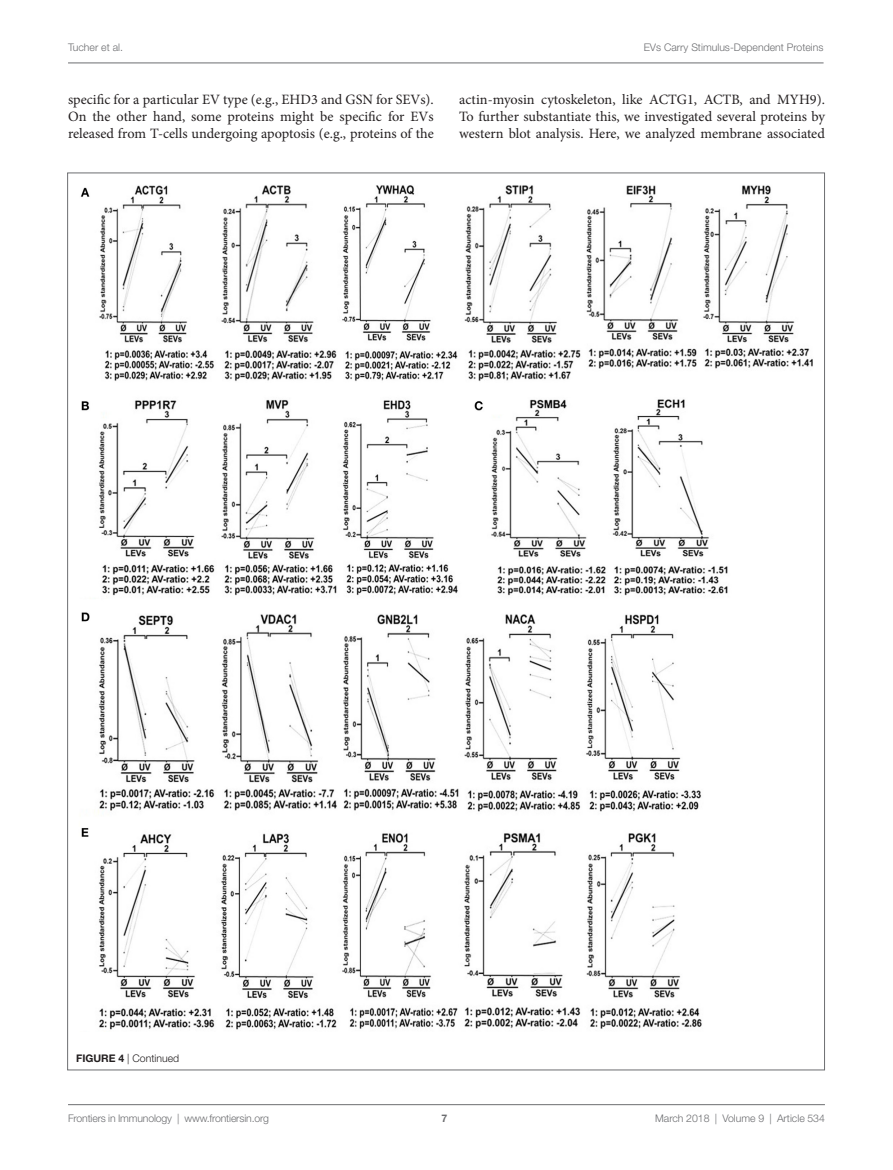
<style>
.page{position:relative;width:893px;height:1170px;background:#fff}
.page>*{position:absolute;margin:0;border:0;box-sizing:border-box;transform-origin:0 0}
.t1{font:14.25px/17.2px "Minion Pro";letter-spacing:-.005em;color:#231f20;text-align:justify}
.t2{font:300 10.5px "Helvetica Neue LT Std";color:#6c6d70}
.t3{font:300 10.5px "Helvetica Neue LT Std";color:#231f20}
.t4{font:700 10.5px "Helvetica Neue LT Std";color:#6c6d70}
.s1{font-weight:700}
</style>
<div class="page">
<img style="left:80px;top:185px;width:733px;height:845px">
<hr style="left:68px;top:1104px;width:757px;height:1px;background:#6c6d70">
<hr style="left:68px;top:63px;width:755px;height:1px;background:#6c6d70">
<p class="t2" style="left:68px;top:41px;width:57px">Tucher et al.</p>
<p class="t2" style="left:644px;top:41px;width:181px">EVs Carry Stimulus-Dependent Proteins</p>
<p class="t1" style="left:68px;top:90px;width:367px">specific for a particular EV type (e.g., EHD3 and GSN for SEVs).<br>On the other hand, some proteins might be specific for EVs released from T-cells undergoing apoptosis (e.g., proteins of the</p>
<p class="t1" style="left:459px;top:90px;width:367px">actin-myosin cytoskeleton, like ACTG1, ACTB, and MYH9).<br>To further substantiate this, we investigated several proteins by western blot analysis. Here, we analyzed membrane associated</p>
<p class="t3" style="left:76px;top:1051px;width:105px"><span class="s1">FIGURE 4</span> | Continued</p>
<p class="t2" style="left:68px;top:1111px;width:203px">Frontiers in Immunology | www.frontiersin.org</p>
<p class="t2" style="left:655px;top:1111px;width:171px">March 2018 | Volume 9 | Article 534</p>
<p class="t4" style="left:441px;top:1111px;width:7px">7</p>
</div>
